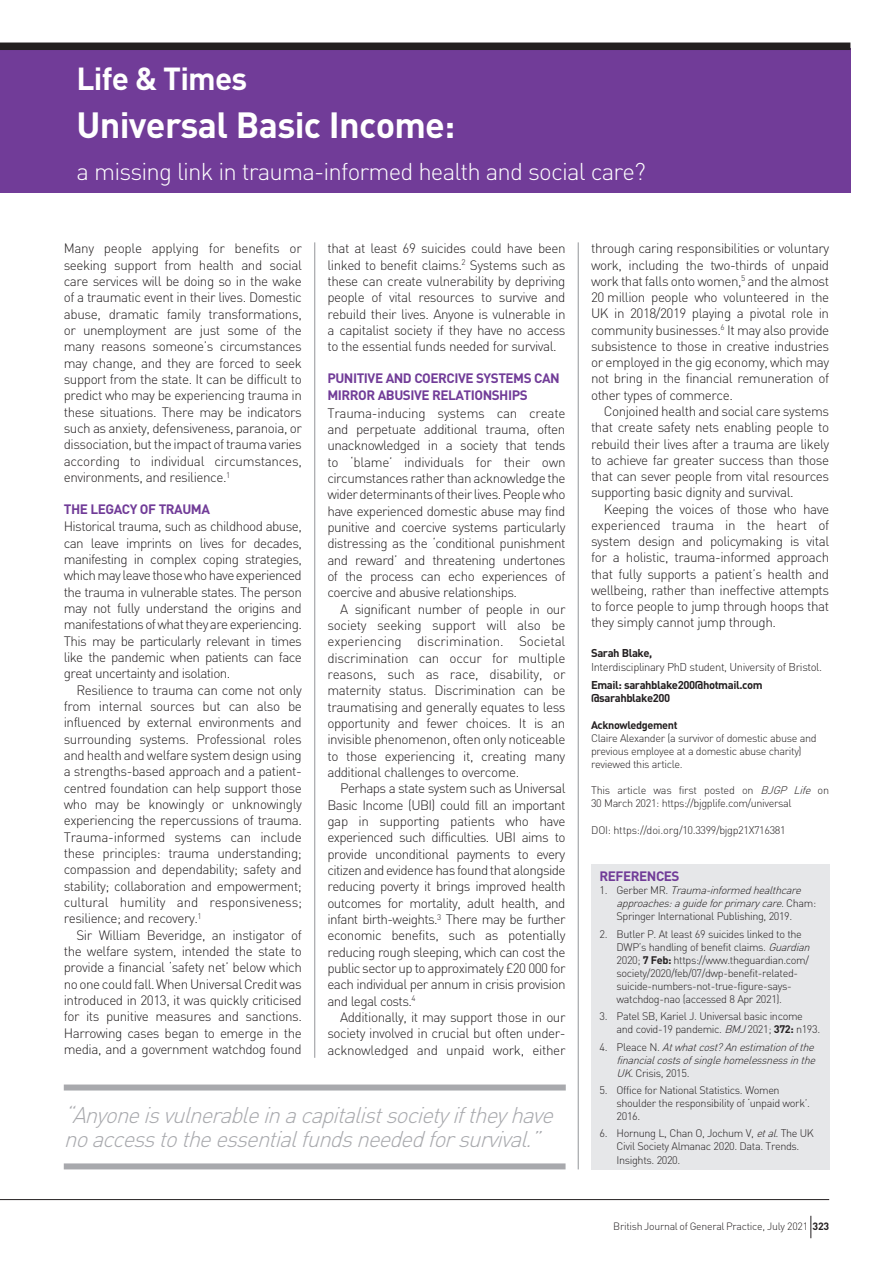
<style>
.page{position:relative;width:893px;height:1263px;background:#fff}
.page>*{position:absolute;margin:0;border:0;box-sizing:border-box;transform-origin:0 0}
.t1{font:700 36px "DIN";letter-spacing:-.02em;color:#fff}
.t2{font:700 31.5px "DIN";letter-spacing:-.025em;color:#fff}
.t3{font:300 24px "DIN";letter-spacing:-.035em;color:#fff}
.t4{font:italic 300 22.5px/24px "DIN";color:#a8a9ad}
.t5{font:300 13.5px/16.4px "DIN";letter-spacing:-.035em;color:#231f20;text-align:justify}
.t6{font:700 13.5px/16.6px "DIN";letter-spacing:-.035em;color:#713c98}
.t7{font:700 11.25px/13.5px "DIN";letter-spacing:-.035em;color:#231f20}
.t8{font:300 11.25px "DIN";letter-spacing:-.035em;color:#231f20}
.t9{font:300 10.8px/13px "DIN";letter-spacing:-.035em;color:#231f20}
.t10{font:italic 300 10.8px/13px "DIN";color:#231f20}
.t11{font:700 10.8px "DIN";letter-spacing:-.035em;color:#231f20}
.t12{font:300 10.5px "DIN";letter-spacing:-.025em;color:#231f20}
.s1{font-style:italic}
.s2{font-style:normal}
.s3{font-weight:700}
</style>
<div class="page">
<div style="left:0;top:48px;width:850px;height:144px;background:#713c98"></div>
<div style="left:0;top:43px;width:850px;height:7px;background:#231f20"></div>
<hr style="left:0;top:1199px;width:829px;height:1px;background:#231f20">
<svg style="left:810px;top:1216px;width:1px;height:22px"></svg>
<hr style="left:578px;top:242px;width:1px;height:927px;background:#939598">
<hr style="left:314px;top:242px;width:1px;height:816px;background:#939598">
<div style="left:64px;top:1084px;width:502px;height:6px;background:#a8a9ad"></div>
<div style="left:64px;top:1163px;width:502px;height:6px;background:#a8a9ad"></div>
<div style="left:591px;top:864px;width:238px;height:305px;background:#e6e7e9"></div>
<h2 class="t2" style="left:77px;top:58px;width:172px">Life &amp; Times</h2>
<h1 class="t1" style="left:77px;top:101px;width:380px">Universal Basic Income:</h1>
<h3 class="t3" style="left:77px;top:157px;width:571px">a missing link in trauma-informed health and social care?</h3>
<p class="t5" style="left:64px;top:240px;width:240px">Many people applying for benefits or seeking support from health and social care services will be doing so in the wake of a traumatic event in their lives. Domestic abuse, dramatic family transformations, or unemployment are just some of the many reasons someone’s circumstances may change, and they are forced to seek support from the state. It can be difficult to predict who may be experiencing trauma in these situations. There may be indicators such as anxiety, defensiveness, paranoia, or dissociation, but the impact of trauma varies according to individual circumstances, environments, and resilience.<sup>1</sup></p>
<p class="t6" style="left:64px;top:500px;width:148px">THE LEGACY OF TRAUMA</p>
<p class="t5" style="left:64px;top:518px;width:240px">Historical trauma, such as childhood abuse, can leave imprints on lives for decades, manifesting in complex coping strategies, which may leave those who have experienced the trauma in vulnerable states. The person may not fully understand the origins and manifestations of what they are experiencing.<br>This may be particularly relevant in times like the pandemic when patients can face great uncertainty and isolation.</p>
<p class="t5" style="left:64px;top:681px;width:240px;text-indent:13px">Resilience to trauma can come not only from internal sources but can also be influenced by external environments and surrounding systems. Professional roles and health and welfare system design using a strengths-based approach and a patient&shy;centred foundation can help support those who may be knowingly or unknowingly experiencing the repercussions of trauma.<br>Trauma-informed systems can include these principles: trauma understanding; compassion and dependability; safety and stability; collaboration and empowerment; cultural humility and responsiveness; resilience; and recovery.<sup>1</sup></p>
<p class="t5" style="left:64px;top:926px;width:240px;text-indent:13px">Sir William Beveridge, an instigator of the welfare system, intended the state to provide a financial ‘safety net’ below which no one could fall. When Universal Credit was introduced in 2013, it was quickly criticised for its punitive measures and sanctions.<br>Harrowing cases began to emerge in the media, and a government watchdog found</p>
<p class="t5" style="left:327px;top:240px;width:240px">that at least 69 suicides could have been linked to benefit claims.<sup>2</sup> Systems such as these can create vulnerability by depriving people of vital resources to survive and rebuild their lives. Anyone is vulnerable in a capitalist society if they have no access to the essential funds needed for survival.</p>
<p class="t6" style="left:327px;top:369px;width:234px">PUNITIVE AND COERCIVE SYSTEMS CAN<br>MIRROR ABUSIVE RELATIONSHIPS</p>
<p class="t5" style="left:327px;top:404px;width:240px">Trauma-inducing systems can create and perpetuate additional trauma, often unacknowledged in a society that tends to ‘blame’ individuals for their own circumstances rather than acknowledge the wider determinants of their lives. People who have experienced domestic abuse may find punitive and coercive systems particularly distressing as the ‘conditional punishment and reward’ and threatening undertones of the process can echo experiences of coercive and abusive relationships.</p>
<p class="t5" style="left:327px;top:600px;width:240px;text-indent:13px">A significant number of people in our society seeking support will also be experiencing discrimination. Societal discrimination can occur for multiple reasons, such as race, disability, or maternity status. Discrimination can be traumatising and generally equates to less opportunity and fewer choices. It is an invisible phenomenon, often only noticeable to those experiencing it, creating many additional challenges to overcome.</p>
<p class="t5" style="left:327px;top:780px;width:240px;text-indent:13px">Perhaps a state system such as Universal Basic Income (UBI) could fill an important gap in supporting patients who have experienced such difficulties. UBI aims to provide unconditional payments to every citizen and evidence has found that alongside reducing poverty it brings improved health outcomes for mortality, adult health, and infant birth-weights.<sup>3</sup> There may be further economic benefits, such as potentially reducing rough sleeping, which can cost the public sector up to approximately £20 000 for each individual per annum in crisis provision and legal costs.<sup>4</sup></p>
<p class="t5" style="left:327px;top:1009px;width:240px;text-indent:13px">Additionally, it may support those in our society involved in crucial but often under&shy;acknowledged and unpaid work, either</p>
<h3 class="t4" style="left:64px;top:1102px;width:498px">“Anyoneisvulnerableinacapitalistsocietyiftheyhave noaccesstotheessentialfundsneededforsurvival.”</h3>
<p class="t5" style="left:591px;top:240px;width:240px">through caring responsibilities or voluntary work, including the two-thirds of unpaid work that falls onto women,<sup>5</sup> and the almost 20 million people who volunteered in the UK in 2018/2019 playing a pivotal role in community businesses.<sup>6</sup> It may also provide subsistence to those in creative industries or employed in the gig economy, which may not bring in the financial remuneration of other types of commerce.</p>
<p class="t5" style="left:591px;top:403px;width:240px;text-indent:13px">Conjoined health and social care systems that create safety nets enabling people to rebuild their lives after a trauma are likely to achieve far greater success than those that can sever people from vital resources supporting basic dignity and survival.</p>
<p class="t5" style="left:591px;top:500px;width:240px;text-indent:13px">Keeping the voices of those who have experienced trauma in the heart of system design and policymaking is vital for a holistic, trauma-informed approach that fully supports a patient’s health and wellbeing, rather than ineffective attempts to force people to jump through hoops that they simply cannot jump through.</p>
<p class="t7" style="left:591px;top:646px;width:63px">Sarah Blake,</p>
<p class="t8" style="left:591px;top:660px;width:233px">Interdisciplinary PhD student, University of Bristol.</p>
<p class="t7" style="left:591px;top:677px;width:173px">Email: sarahblake200@hotmail.com @sarahblake200</p>
<p class="t11" style="left:591px;top:718px;width:88px">Acknowledgement</p>
<p class="t9" style="left:591px;top:731px;width:227px">Claire Alexander (a survivor of domestic abuse and previous employee at a domestic abuse charity) reviewed this article.</p>
<p class="t9" style="left:591px;top:783px;width:240px">This article was first posted on <span class="s1">BJGP Life</span> on<br>30 March 2021: https://bjgplife.com/universal</p>
<p class="t9" style="left:591px;top:823px;width:196px">DOI: https://doi.org/10.3399/bjgp21X716381</p>
<p class="t6" style="left:600px;top:867px;width:81px">REFERENCES</p>
<p class="t10" style="left:617px;top:884px;width:201px;text-indent:-17px"><span class="s2">1 . G e r b e r M R .</span> Trauma-informedhealthcare approaches:aguideforprimarycare.<span class="s2">C h a m :<br>Springer International Publishing, 2019.</span></p>
<p class="t9" style="left:617px;top:927px;width:198px;text-indent:-17px">2. Butler P. At least 69 suicides linked to the DWP’s handling of benefit claims. <span class="s1">Guardian </span>2020; <span class="s3">7 Feb:</span> https://www.theguardian.com/ society/2020/feb/07/dwp-benefit-related&shy;suicide-numbers-not-true-figure-says&shy;watchdog-nao (accessed 8 Apr 2021).</p>
<p class="t9" style="left:617px;top:1010px;width:205px;text-indent:-17px">3. Patel SB, Kariel J. Universal basic income and covid-19 pandemic. <span class="s1">BMJ</span>2021; <span class="s3">372:</span> n193.</p>
<p class="t10" style="left:617px;top:1040px;width:204px;text-indent:-17px"><span class="s2">4 . P l e a c e N .</span> Atwhatcost?Anestimationofthe financialcostsofsinglehomelessnessinthe<br>UK.<span class="s2">Crisis, 2015.</span></p>
<p class="t9" style="left:617px;top:1083px;width:195px;text-indent:-17px">5. Office for National Statistics. Women shoulder the responsibility of ‘unpaid work’.<br>2016.</p>
<p class="t9" style="left:617px;top:1127px;width:199px;text-indent:-17px">6. Hornung L, Chan O, Jochum V, <span class="s1">etal.</span>The UK<br>Civil Society Almanac 2020. Data. Trends.<br>Insights. 2020.</p>
<p class="t12" style="left:613px;top:1219px;width:217px">British Journal of General Practice, July 2021 <span class="s3">323</span></p>
</div>
